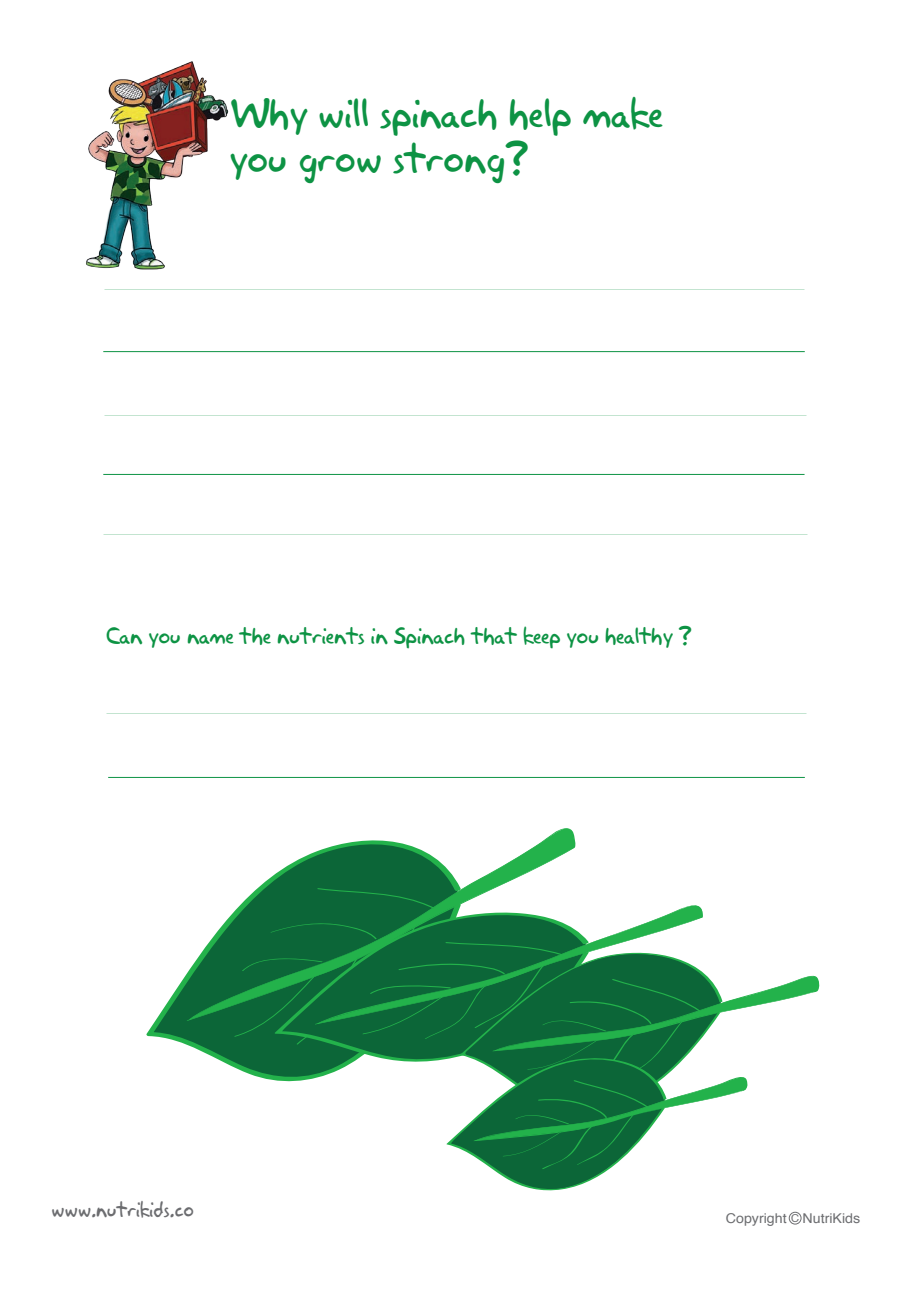
<style>
.page{position:relative;width:919px;height:1289px;background:#fff}
.page>*{position:absolute;margin:0;border:0;box-sizing:border-box;transform-origin:0 0}
.t1{font:37.5px/45px "Akbar Plain";color:#0d9344}
.t2{font:21px "Akbar Plain";color:#0d9344}
.t3{font:19.5px "Akbar Plain";letter-spacing:.005em;color:#6c6d70;scale:.95 1}
.t4{font:13.5px "Helvetica";color:#6c6d70;scale:1.05 1}
</style>
<div class="page">
<div style="left:788px;top:1211px;width:13px;height:13px;border:1px solid #6c6d70;border-radius:50%"></div>
<svg style="left:146px;top:975px;width:88px;height:93px"></svg>
<svg style="left:186px;top:828px;width:390px;height:193px"></svg>
<svg style="left:234px;top:888px;width:586px;height:303px"></svg>
<img style="left:86px;top:61px;width:143px;height:209px">
<p class="t1" style="left:229px;top:88px;width:435px">Why will spinach help make you grow strong?</p>
<p class="t2" style="left:106px;top:619px;width:587px">Can you name the nutrients in Spinach that keep you healthy ?</p>
<p class="t3" style="left:52px;top:1193px;width:151px">www.nutrikids.co</p>
<p class="t4" style="left:725px;top:1207px;width:130px">Copyright NutriKids</p>
</div>
